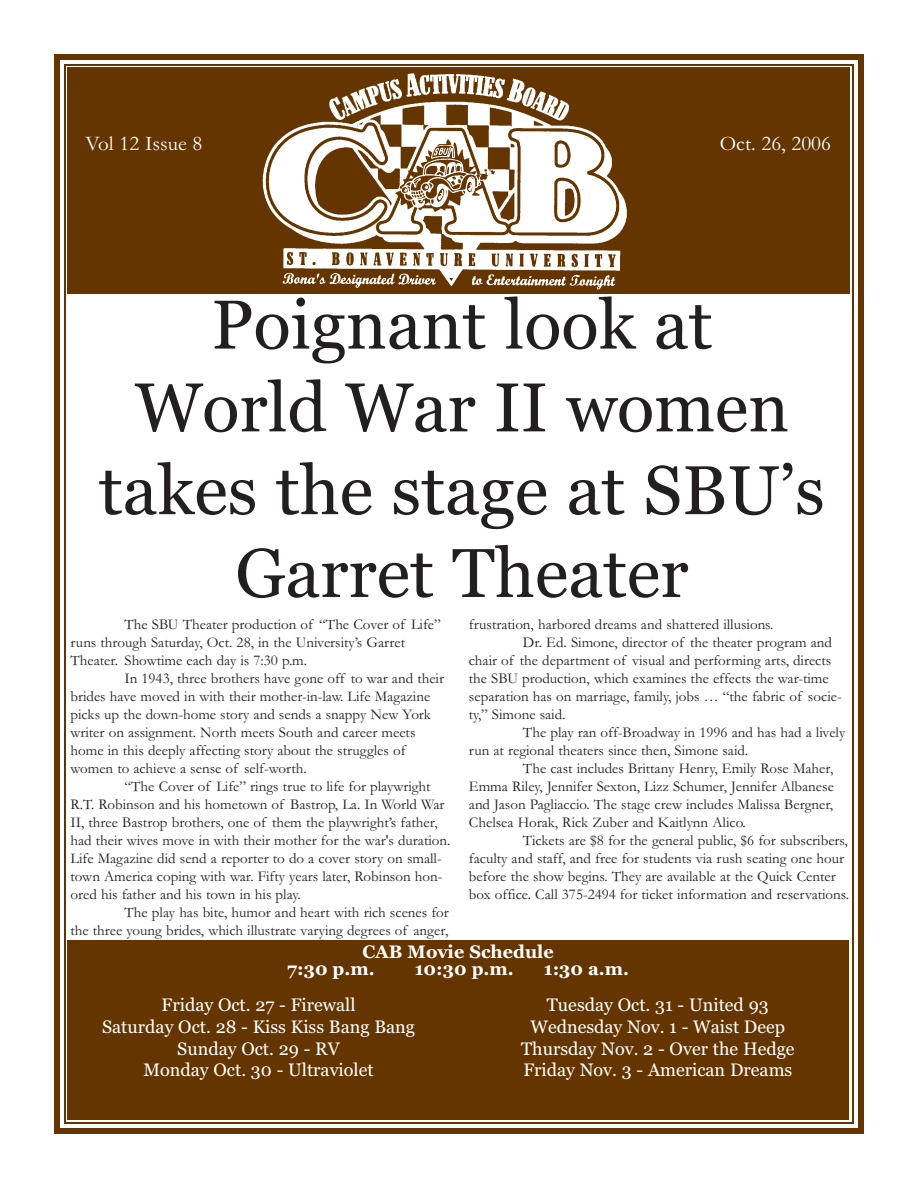
<style>
.page{position:relative;width:918px;height:1188px;background:#fff}
.page>*{position:absolute;margin:0;border:0;box-sizing:border-box;transform-origin:0 0}
.t1{font:69px/82.8px "Georgia";color:#231f20;text-align:center}
.t2{font:21px "Garamond";color:#fff}
.t3{font:18px/21.6px "Georgia";color:#fff;text-align:center}
.t4{font:700 18px/17.5px "Georgia";color:#fff}
.t5{font:15px/18px "Garamond";color:#231f20}
</style>
<div class="page">
<div style="left:54px;top:54px;width:810px;height:1080px;border:6px solid #653500"></div>
<div style="left:68px;top:68px;width:782px;height:226px;background:#653500"></div>
<img style="left:242px;top:54px;width:418px;height:236px">
<div style="left:68px;top:940px;width:781px;height:179px;background:#653500"></div>
<h2 class="t2" style="left:86px;top:130px;width:118px">Vol 12 Issue 8</h2>
<h2 class="t2" style="left:720px;top:130px;width:113px">Oct. 26, 2006</h2>
<h1 class="t1" style="left:99px;top:283px;width:728px">Poignant look at<br>World War II women takes the stage at SBU’s<br>Garret Theater</h1>
<p class="t5" style="left:70px;top:615px;width:372px;text-indent:54px">The SBU Theater production of “The Cover of Life” runs through Saturday, Oct. 28, in the University’s Garret<br>Theater. Showtime each day is 7:30 p.m.</p>
<p class="t5" style="left:70px;top:669px;width:375px;text-indent:54px">In 1943, three brothers have gone off to war and their brides have moved in with their mother-in-law. Life Magazine picks up the down-home story and sends a snappy New York writer on assignment. North meets South and career meets home in this deeply affecting story about the struggles of women to achieve a sense of self-worth.</p>
<p class="t5" style="left:70px;top:777px;width:381px;text-indent:54px">“The Cover of Life” rings true to life for playwright R.T. Robinson and his hometown of Bastrop, La. In World War II, three Bastrop brothers, one of them the playwright’s father, had their wives move in with their mother for the war's duration.<br>Life Magazine did send a reporter to do a cover story on small&shy;town America coping with war. Fifty years later, Robinson hon&shy;ored his father and his town in his play.</p>
<p class="t5" style="left:70px;top:903px;width:380px;text-align:right">The play has bite, humor and heart with rich scenes for<br>the three young brides, which illustrate varying degrees of anger,</p>
<p class="t5" style="left:469px;top:615px;width:306px">frustration, harbored dreams and shattered illusions.</p>
<p class="t5" style="left:523px;top:633px;width:311px">Dr. Ed. Simone, director of the theater program and</p>
<p class="t5" style="left:469px;top:651px;width:364px">chair of the department of visual and performing arts, directs</p>
<p class="t5" style="left:469px;top:669px;width:361px">the SBU production, which examines the effects the war-time</p>
<p class="t5" style="left:469px;top:687px;width:374px">separation has on marriage, family, jobs … “the fabric of socie-</p>
<p class="t5" style="left:469px;top:705px;width:98px">ty,” Simone said.</p>
<p class="t5" style="left:523px;top:723px;width:324px">The play ran off-Broadway in 1996 and has had a lively</p>
<p class="t5" style="left:469px;top:741px;width:281px">run at regional theaters since then, Simone said.</p>
<p class="t5" style="left:523px;top:759px;width:312px">The cast includes Brittany Henry, Emily Rose Maher,</p>
<p class="t5" style="left:469px;top:777px;width:367px">Emma Riley, Jennifer Sexton, Lizz Schumer, Jennifer Albanese</p>
<p class="t5" style="left:469px;top:795px;width:366px">and Jason Pagliaccio. The stage crew includes Malissa Bergner,</p>
<p class="t5" style="left:469px;top:813px;width:278px">Chelsea Horak, Rick Zuber and Kaitlynn Alico.</p>
<p class="t5" style="left:523px;top:831px;width:326px">Tickets are $8 for the general public, $6 for subscribers,</p>
<p class="t5" style="left:469px;top:849px;width:377px">faculty and staff, and free for students via rush seating one hour</p>
<p class="t5" style="left:469px;top:867px;width:368px">before the show begins. They are available at the Quick Center</p>
<p class="t5" style="left:469px;top:885px;width:382px">box office. Call 375-2494 for ticket information and reservations.</p>
<p class="t4" style="left:287px;top:943px;width:268px;text-indent:75px">CAB Movie Schedule<br>7:30 p.m.</p>
<p class="t4" style="left:415px;top:960px;width:100px">10:30 p.m.</p>
<p class="t4" style="left:544px;top:960px;width:87px">1:30 a.m.</p>
<p class="t3" style="left:102px;top:994px;width:314px">Friday Oct. 27 - Firewall<br>Saturday Oct. 28 - Kiss Kiss Bang Bang<br>Sunday Oct. 29 - RV<br>Monday Oct. 30 - Ultraviolet</p>
<p class="t3" style="left:521px;top:994px;width:275px">Tuesday Oct. 31 - United 93<br>Wednesday Nov. 1 - Waist Deep<br>Thursday Nov. 2 - Over the Hedge<br>Friday Nov. 3 - American Dreams</p>
</div>
